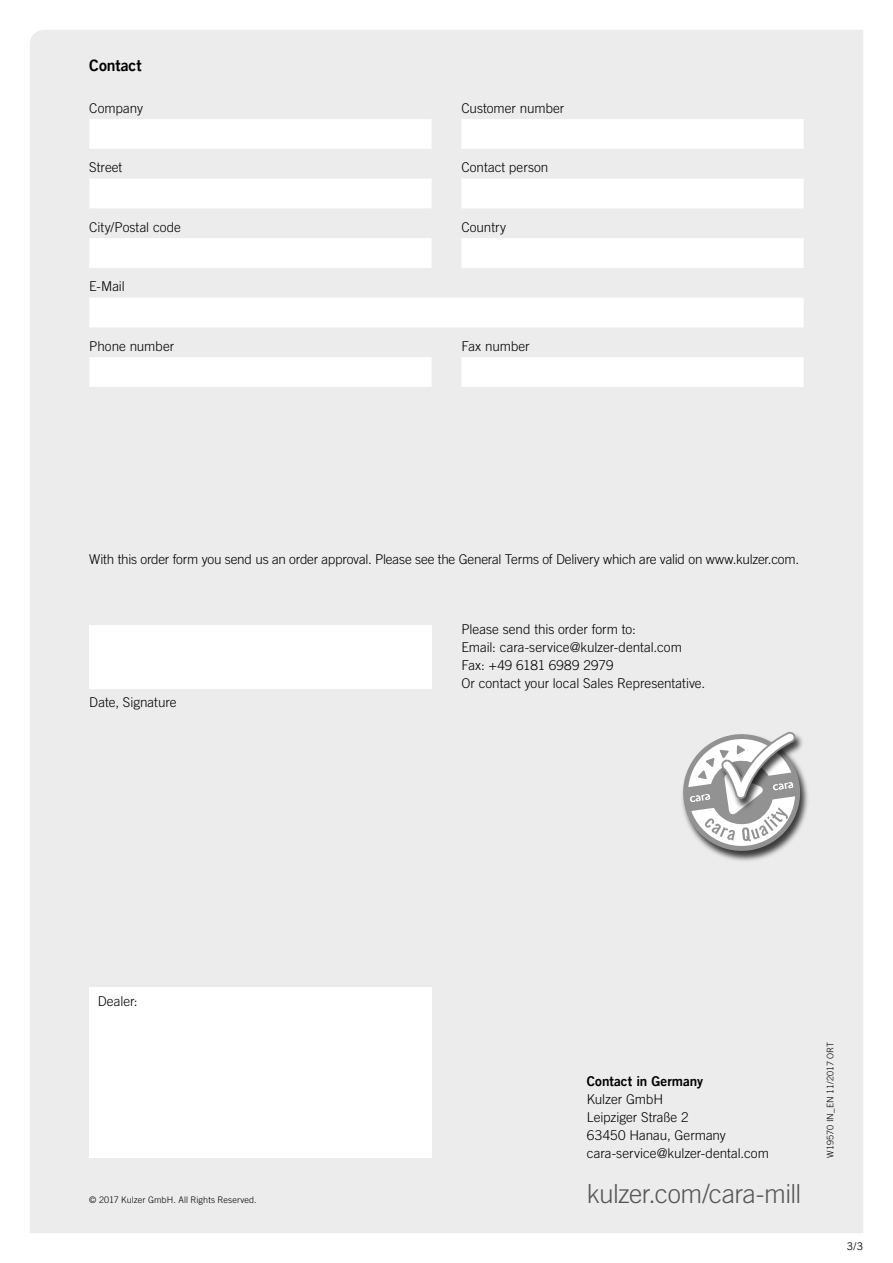
<style>
.page{position:relative;width:893px;height:1263px;background:#fff}
.page>*{position:absolute;margin:0;border:0;box-sizing:border-box;transform-origin:0 0}
.Web_01_A_CARA_PI{font:300 26.25px "Trade Gothic LT Com";letter-spacing:-.025em;color:#565655}
.t1{font:15.75px "Trade Gothic LT Com Bd 2";letter-spacing:-.005em;color:#000}
.Body_CARA_PI{font:300 13.5px/18px "Trade Gothic LT Com";letter-spacing:-.005em;color:#000}
.Address_01_B_CARA_PI{font:300 13.5px/18px "Trade Gothic LT Com";color:#000}
.Address_01_A_CARA_PI{font:13.5px "Trade Gothic LT Com Bd 2";color:#000}
.t2{font:10.5px "Trade Gothic LT Com";color:#000}
.Disclaimer_2017__CAR{font:300 9px "Trade Gothic LT Com";letter-spacing:.01em;color:#000}
</style>
<div class="page">
<div style="left:30px;top:30px;width:833px;height:1203px;background:#ececec"></div>
<div style="left:89px;top:625px;width:343px;height:63px;background:#fff"></div>
<img style="left:680px;top:731px;width:131px;height:133px">
<img style="left:717px;top:729px;width:90px;height:83px">
<svg style="left:682px;top:730px;width:121px;height:122px"></svg>
<svg style="left:89px;top:119px;width:715px;height:268px"></svg>
<div style="left:89px;top:987px;width:343px;height:171px;background:#fff"></div>
<p class="t1" style="left:89px;top:56px;width:54px">Contact</p>
<p class="Body_CARA_PI" style="left:89px;top:99px;width:55px">Company</p>
<p class="Body_CARA_PI" style="left:461px;top:99px;width:104px">Customer number</p>
<p class="Body_CARA_PI" style="left:89px;top:158px;width:35px">Street</p>
<p class="Body_CARA_PI" style="left:461px;top:158px;width:88px">Contact person</p>
<p class="Body_CARA_PI" style="left:89px;top:218px;width:93px">City/Postal code</p>
<p class="Body_CARA_PI" style="left:461px;top:218px;width:46px">Country</p>
<p class="Body_CARA_PI" style="left:89px;top:277px;width:37px">E-Mail</p>
<p class="Body_CARA_PI" style="left:89px;top:337px;width:86px">Phone number</p>
<p class="Body_CARA_PI" style="left:461px;top:337px;width:70px">Fax number</p>
<p class="Body_CARA_PI" style="left:89px;top:550px;width:711px">With this order form you send us an order approval. Please see the General Terms of Delivery which are valid on www.kulzer.com.</p>
<p class="Body_CARA_PI" style="left:89px;top:693px;width:89px">Date, Signature</p>
<p class="Body_CARA_PI" style="left:461px;top:620px;width:176px">Please send this order form to:</p>
<p class="Body_CARA_PI" style="left:461px;top:638px;width:222px">Email: cara-service@kulzer-dental.com<br>Fax: +49 6181 6989 2979</p>
<p class="Body_CARA_PI" style="left:461px;top:674px;width:245px">Or contact your local Sales Representative.</p>
<p class="Body_CARA_PI" style="left:98px;top:992px;width:41px">Dealer:</p>
<p class="Disclaimer_2017__CAR" style="left:89px;top:1195px;width:169px">© 2017 Kulzer GmbH. All Rights Reserved.</p>
<p class="Address_01_A_CARA_PI" style="left:587px;top:1072px;width:118px">Contact in Germany</p>
<p class="Address_01_B_CARA_PI" style="left:587px;top:1090px;width:78px">Kulzer GmbH</p>
<p class="Address_01_B_CARA_PI" style="left:587px;top:1108px;width:103px">Leipziger Straße 2</p>
<p class="Address_01_B_CARA_PI" style="left:587px;top:1126px;width:184px">63450 Hanau, Germany cara-service@kulzer-dental.com</p>
<p class="Web_01_A_CARA_PI" style="left:587px;top:1178px;width:216px">kulzer.com/cara-mill</p>
<p class="Disclaimer_2017__CAR" style="left:825px;top:1158px;width:117px;rotate:-90deg">W19570 IN_EN 11/2017 ORT</p>
<p class="t2" style="left:847px;top:1240px;width:18px">3/3</p>
</div>
